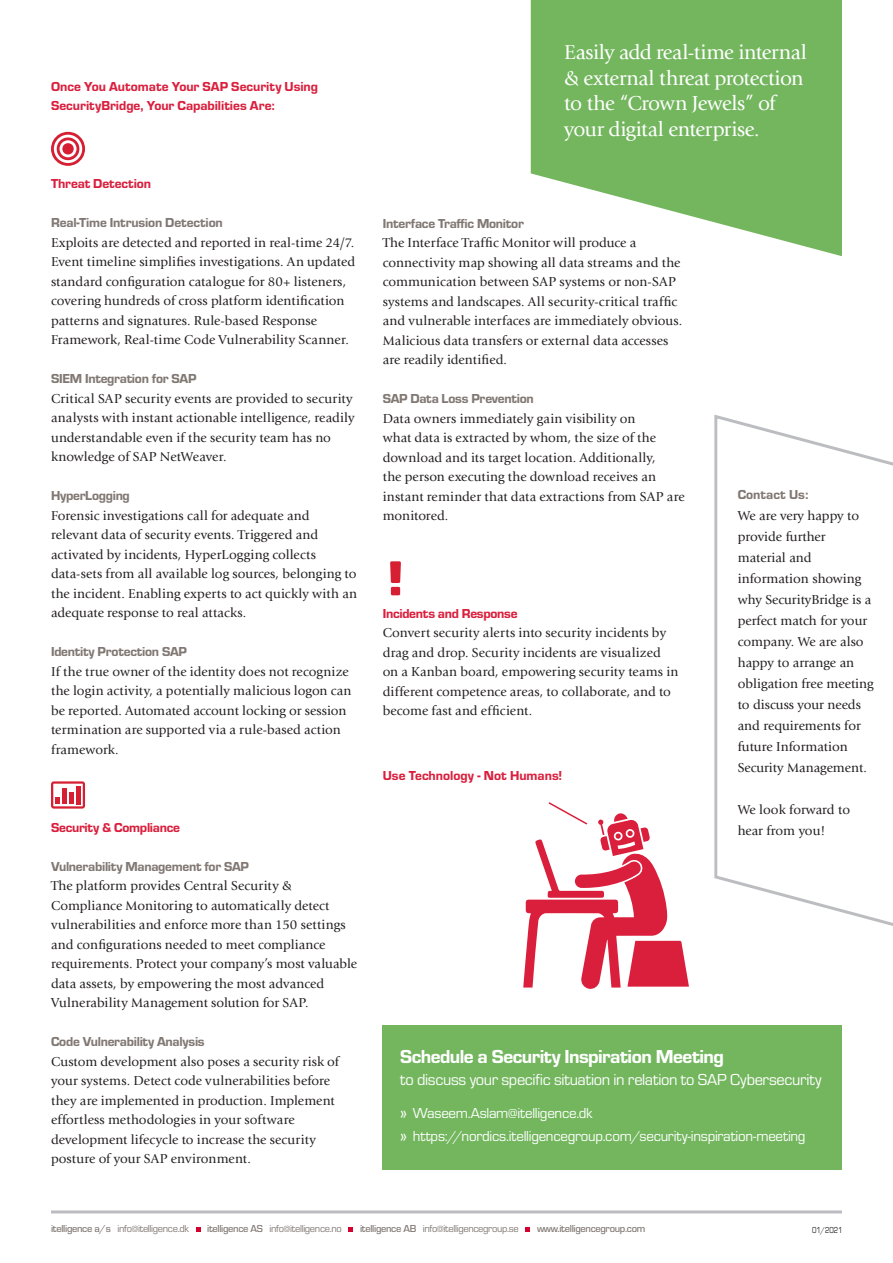
<style>
.page{position:relative;width:893px;height:1263px;background:#fff}
.page>*{position:absolute;margin:0;border:0;box-sizing:border-box;transform-origin:0 0}
.t1{font:21px/25.5px "Giovanni Std";letter-spacing:-.02em;color:#fff}
.t2{font:19.5px "Eurostile Hea";letter-spacing:-.03em;color:#fff}
.t3{font:16.5px "Eurostile";letter-spacing:-.02em;color:#fff}
.t4{font:15px "Eurostile";letter-spacing:-.02em;color:#fff}
.Eurostyle_Copy_Heade{font:13.5px/19.5px "Giovanni Std";letter-spacing:.005em;color:#231f20}
.Bullitpoints{font:13.5px/21px "Giovanni Std";color:#231f20}
.Eurostyle_Copy_Heade-2{font:13.5px "Eurostile Hea";letter-spacing:-.02em;color:#817873}
.Eurostyle_Copy_Heade-3{font:13.5px "Eurostile Hea";letter-spacing:-.005em;color:#da1f3d}
.Bullitpoints-2{font:13.5px "Eurostile Hea";color:#da1f3d}
.Bullitpoints-3{font:13.5px "Eurostile Hea";color:#817873}
.t5{font:10.5px "Eurostile";letter-spacing:-.03em;color:#817873}
.t6{font:500 10.5px "Eurostile";letter-spacing:-.03em;color:#817873}
.t7{font:9px "Eurostile";letter-spacing:-.005em;color:#231f20;scale:.8 1}
.s1{font-weight:500}
</style>
<div class="page">
<svg style="left:531px;top:0;width:311px;height:256px;fill:#73b65e"></svg>
<hr style="left:51px;top:1210px;width:791px;height:3px;background:#bcbdc0">
<div style="left:383px;top:1025px;width:459px;height:145px;background:#73b65e"></div>
<svg style="left:714px;top:414px;width:179px;height:512px"></svg>
<svg style="left:523px;top:802px;width:166px;height:187px"></svg>
<svg style="left:51px;top:132px;width:34px;height:34px"></svg>
<svg style="left:390px;top:561px;width:11px;height:34px"></svg>
<svg style="left:51px;top:781px;width:34px;height:28px"></svg>
<div style="left:62px;top:788px;width:5px;height:16px;background:#d61f33"></div>
<div style="left:69px;top:793px;width:5px;height:11px;background:#d61f33"></div>
<div style="left:76px;top:786px;width:5px;height:18px;background:#d61f33"></div>
<svg style="left:196px;top:1227px;width:5px;height:5px"></svg>
<svg style="left:348px;top:1227px;width:5px;height:5px"></svg>
<svg style="left:525px;top:1227px;width:5px;height:5px"></svg>
<p class="Eurostyle_Copy_Heade-3" style="left:51px;top:77px;width:269px">Once You Automate Your SAP Security Using</p>
<p class="Eurostyle_Copy_Heade-3" style="left:51px;top:96px;width:225px">SecurityBridge, Your Capabilities Are:</p>
<p class="Eurostyle_Copy_Heade-3" style="left:51px;top:174px;width:101px">Threat Detection</p>
<p class="Eurostyle_Copy_Heade-2" style="left:51px;top:213px;width:173px">Real-Time Intrusion Detection</p>
<p class="Eurostyle_Copy_Heade" style="left:51px;top:233px;width:306px">Exploits are detected and reported in real-time 24/7.<br>Event timeline simplifies investigations. An updated standard configuration catalogue for 80+ listeners, covering hundreds of cross platform identification patterns and signatures. Rule-based Response Framework, Real-time Code Vulnerability Scanner.</p>
<p class="Eurostyle_Copy_Heade-2" style="left:51px;top:369px;width:147px">SIEM Integration for SAP</p>
<p class="Eurostyle_Copy_Heade" style="left:51px;top:389px;width:305px">Critical SAP security events are provided to security analysts with instant actionable intelligence, readily understandable even if the security team has no knowledge of SAP NetWeaver.</p>
<p class="Eurostyle_Copy_Heade-2" style="left:51px;top:486px;width:80px">HyperLogging</p>
<p class="Eurostyle_Copy_Heade" style="left:51px;top:506px;width:269px">Forensic investigations call for adequate and relevant data of security events. Triggered and activated by incidents, HyperLogging collects</p>
<p class="Eurostyle_Copy_Heade" style="left:51px;top:564px;width:308px;text-align:justify">data-sets from all available log sources, belonging to the incident. Enabling experts to act quickly with an adequate response to real attacks.</p>
<p class="Eurostyle_Copy_Heade-2" style="left:51px;top:642px;width:137px">Identity Protection SAP</p>
<p class="Eurostyle_Copy_Heade" style="left:51px;top:662px;width:302px">If the true owner of the identity does not recognize the login activity, a potentially malicious logon can be reported. Automated account locking or session termination are supported via a rule-based action framework.</p>
<p class="Eurostyle_Copy_Heade-3" style="left:51px;top:818px;width:131px">Security &amp; Compliance</p>
<p class="Eurostyle_Copy_Heade-2" style="left:51px;top:857px;width:200px">Vulnerability Management for SAP</p>
<p class="Eurostyle_Copy_Heade" style="left:51px;top:876px;width:308px">The platform provides Central Security &amp; Compliance Monitoring to automatically detect vulnerabilities and enforce more than 150 settings and configurations needed to meet compliance requirements. Protect your company’s most valuable data assets, by empowering the most advanced Vulnerability Management solution for SAP.</p>
<p class="Eurostyle_Copy_Heade-2" style="left:51px;top:1032px;width:155px">Code Vulnerability Analysis</p>
<p class="Eurostyle_Copy_Heade" style="left:51px;top:1052px;width:290px">Custom development also poses a security risk of your systems. Detect code vulnerabilities before they are implemented in production. Implement effortless methodologies in your software development lifecycle to increase the security posture of your SAP environment.</p>
<p class="t1" style="left:564px;top:40px;width:244px">Easily add real-time internal &amp; external threat protection to the “Crown Jewels” of your digital enterprise.</p>
<p class="Eurostyle_Copy_Heade-2" style="left:383px;top:214px;width:143px">Interface Traffic Monitor</p>
<p class="Eurostyle_Copy_Heade" style="left:383px;top:233px;width:301px">The Interface Traffic Monitor will produce a connectivity map showing all data streams and the communication between SAP systems or non-SAP systems and landscapes. All security-critical traffic and vulnerable interfaces are immediately obvious.<br>Malicious data transfers or external data accesses are readily identified.</p>
<p class="Eurostyle_Copy_Heade-2" style="left:383px;top:389px;width:153px">SAP Data Loss Prevention</p>
<p class="Eurostyle_Copy_Heade" style="left:383px;top:409px;width:303px">Data owners immediately gain visibility on<br>what data is extracted by whom, the size of the download and its target location. Additionally,<br>the person executing the download receives an instant reminder that data extractions from SAP are monitored.</p>
<p class="Eurostyle_Copy_Heade-3" style="left:383px;top:604px;width:136px">Incidents and Response</p>
<p class="Eurostyle_Copy_Heade" style="left:383px;top:623px;width:297px">Convert security alerts into security incidents by drag and drop. Security incidents are visualized on a Kanban board, empowering security teams in different competence areas, to collaborate, and to become fast and efficient.</p>
<p class="Bullitpoints-2" style="left:383px;top:766px;width:181px">Use Technology - Not Humans!</p>
<p class="Bullitpoints-3" style="left:738px;top:485px;width:72px">Contact Us:</p>
<p class="Bullitpoints" style="left:738px;top:505px;width:138px">We are very happy to provide further material and information showing why SecurityBridge is a perfect match for your company. We are also happy to arrange an obligation free meeting to discuss your needs and requirements for future Information<br>Security Management.</p>
<p class="Bullitpoints" style="left:738px;top:799px;width:114px">We look forward to hear from you!</p>
<p class="t2" style="left:400px;top:1042px;width:325px">Schedule a Security Inspiration Meeting</p>
<p class="t3" style="left:400px;top:1068px;width:423px">to discuss your specific situation in relation to SAP Cybersecurity</p>
<p class="t4" style="left:400px;top:1102px;width:194px"><span class="s1">»</span> Waseem.Aslam@itelligence.dk</p>
<p class="t4" style="left:400px;top:1126px;width:407px"><span class="s1">»</span> https://nordics.itelligencegroup.com/security-inspiration-meeting</p>
<p class="t5" style="left:51px;top:1221px;width:139px"><span class="s1">itelligence a/s</span> info@itelligence.dk</p>
<p class="t5" style="left:207px;top:1221px;width:136px"><span class="s1">itelligence AS</span> info@itelligence.no</p>
<p class="t5" style="left:360px;top:1221px;width:160px"><span class="s1">itelligence AB</span> info@itelligencegroup.se</p>
<p class="t6" style="left:537px;top:1221px;width:110px">www.itelligencegroup.com</p>
<p class="t7" style="left:812px;top:1224px;width:39px">01/2021</p>
</div>
